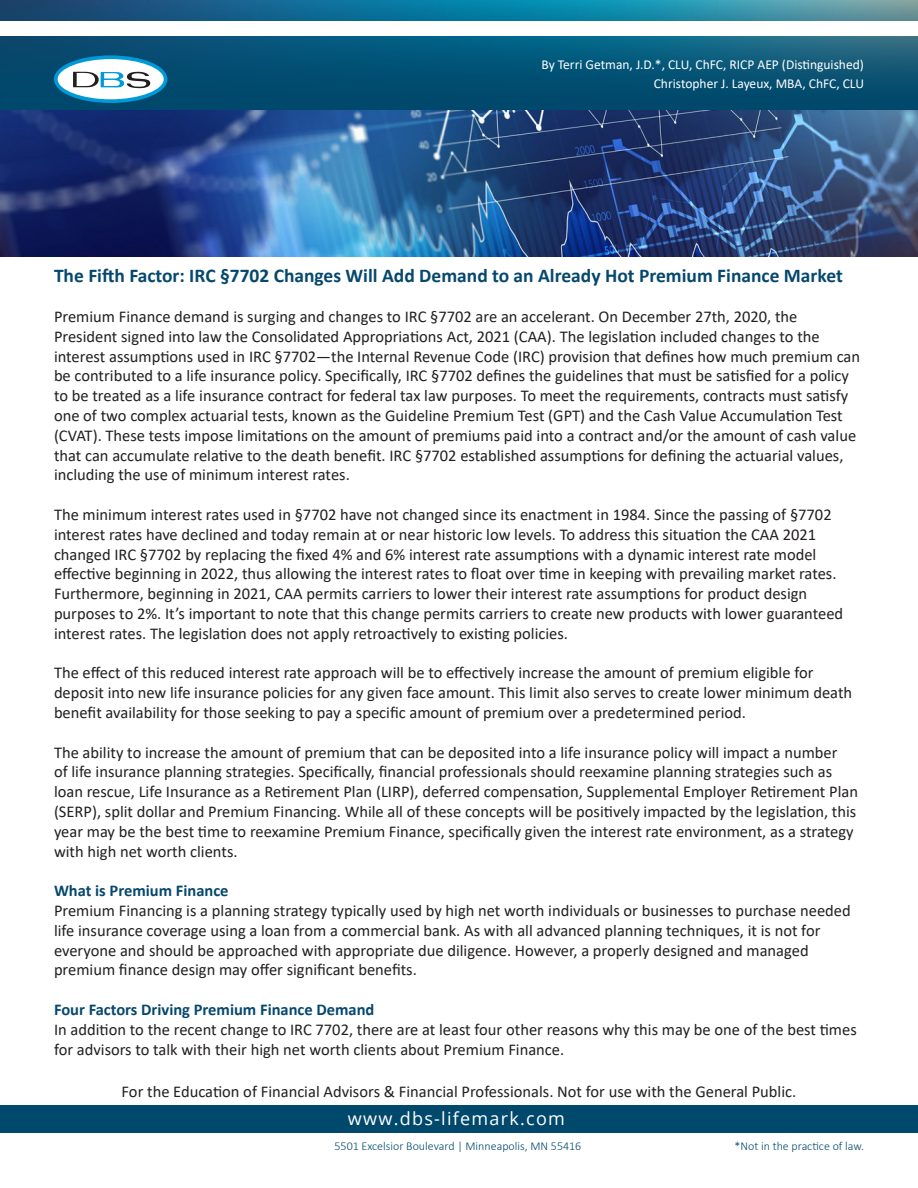
<style>
.page{position:relative;width:918px;height:1188px;background:#fff}
.page>*{position:absolute;margin:0;border:0;box-sizing:border-box;transform-origin:0 0}
.t1{font:700 19.5px "Calibri";color:#06486d}
.t2{font:18px "Open Sans";letter-spacing:.07em;color:#fff}
.t3{font:16.5px/19.8px "Calibri";color:#231f20}
.t4{font:700 16.5px "Calibri";color:#06486d}
.t5{font:13.65px/18.6px "Calibri";color:#fff;text-align:right}
.t6{font:300 12px "Calibri";color:#00496c}
.t7{font:300 12px "Calibri";color:#06486d}
</style>
<div class="page">
<img style="left:0;top:0;width:918px;height:111px">
<div style="left:0;top:21px;width:918px;height:15px;background:#fff"></div>
<div style="left:0;top:1105px;width:918px;height:28px;background:#00496c"></div>
<svg style="left:54px;top:55px;width:113px;height:48px"></svg>
<img style="left:0;top:111px;width:918px;height:145px">
<p class="t5" style="left:542px;top:55px;width:324px">By Terri Getman, J.D.*, CLU, ChFC, RICP AEP (Distinguished)<br>Christopher J. Layeux, MBA, ChFC, CLU</p>
<p class="t1" style="left:54px;top:262px;width:790px">The Fifth Factor: IRC §7702 Changes Will Add Demand to an Already Hot Premium Finance Market</p>
<p class="t3" style="left:54px;top:306px;width:808px">Premium Finance demand is surging and changes to IRC §7702 are an accelerant. On December 27th, 2020, the President signed into law the Consolidated Appropriations Act, 2021 (CAA). The legislation included changes to the interest assumptions used in IRC §7702—the Internal Revenue Code (IRC) provision that defines how much premium can be contributed to a life insurance policy. Specifically, IRC §7702 defines the guidelines that must be satisfied for a policy to be treated as a life insurance contract for federal tax law purposes. To meet the requirements, contracts must satisfy one of two complex actuarial tests, known as the Guideline Premium Test (GPT) and the Cash Value Accumulation Test (CVAT). These tests impose limitations on the amount of premiums paid into a contract and/or the amount of cash value that can accumulate relative to the death benefit. IRC §7702 established assumptions for defining the actuarial values, including the use of minimum interest rates.</p>
<p class="t3" style="left:54px;top:504px;width:791px">The minimum interest rates used in §7702 have not changed since its enactment in 1984. Since the passing of §7702 interest rates have declined and today remain at or near historic low levels. To address this situation the CAA 2021 changed IRC §7702 by replacing the fixed 4% and 6% interest rate assumptions with a dynamic interest rate model effective beginning in 2022, thus allowing the interest rates to float over time in keeping with prevailing market rates.<br>Furthermore, beginning in 2021, CAA permits carriers to lower their interest rate assumptions for product design purposes to 2%. It’s important to note that this change permits carriers to create new products with lower guaranteed interest rates. The legislation does not apply retroactively to existing policies.</p>
<p class="t3" style="left:54px;top:663px;width:800px">The effect of this reduced interest rate approach will be to effectively increase the amount of premium eligible for deposit into new life insurance policies for any given face amount. This limit also serves to create lower minimum death benefit availability for those seeking to pay a specific amount of premium over a predetermined period.</p>
<p class="t3" style="left:54px;top:742px;width:806px">The ability to increase the amount of premium that can be deposited into a life insurance policy will impact a number<br>of life insurance planning strategies. Specifically, financial professionals should reexamine planning strategies such as loan rescue, Life Insurance as a Retirement Plan (LIRP), deferred compensation, Supplemental Employer Retirement Plan (SERP), split dollar and Premium Financing. While all of these concepts will be positively impacted by the legislation, this year may be the best time to reexamine Premium Finance, specifically given the interest rate environment, as a strategy with high net worth clients.</p>
<p class="t4" style="left:54px;top:879px;width:176px">What is Premium Finance</p>
<p class="t3" style="left:54px;top:900px;width:798px">Premium Financing is a planning strategy typically used by high net worth individuals or businesses to purchase needed life insurance coverage using a loan from a commercial bank. As with all advanced planning techniques, it is not for everyone and should be approached with appropriate due diligence. However, a properly designed and managed premium finance design may offer significant benefits.</p>
<p class="t4" style="left:54px;top:998px;width:322px">Four Factors Driving Premium Finance Demand</p>
<p class="t3" style="left:54px;top:1019px;width:804px">In addition to the recent change to IRC 7702, there are at least four other reasons why this may be one of the best times for advisors to talk with their high net worth clients about Premium Finance.</p>
<p class="t3" style="left:122px;top:1081px;width:676px">For the Education of Financial Advisors &amp; Financial Professionals. Not for use with the General Public.</p>
<p class="t2" style="left:348px;top:1106px;width:219px">www.dbs-lifemark.com</p>
<p class="t6" style="left:335px;top:1138px;width:248px">5501 Excelsior Boulevard | Minneapolis, MN 55416</p>
<p class="t7" style="left:735px;top:1138px;width:131px">*Not in the practice of law.</p>
</div>
